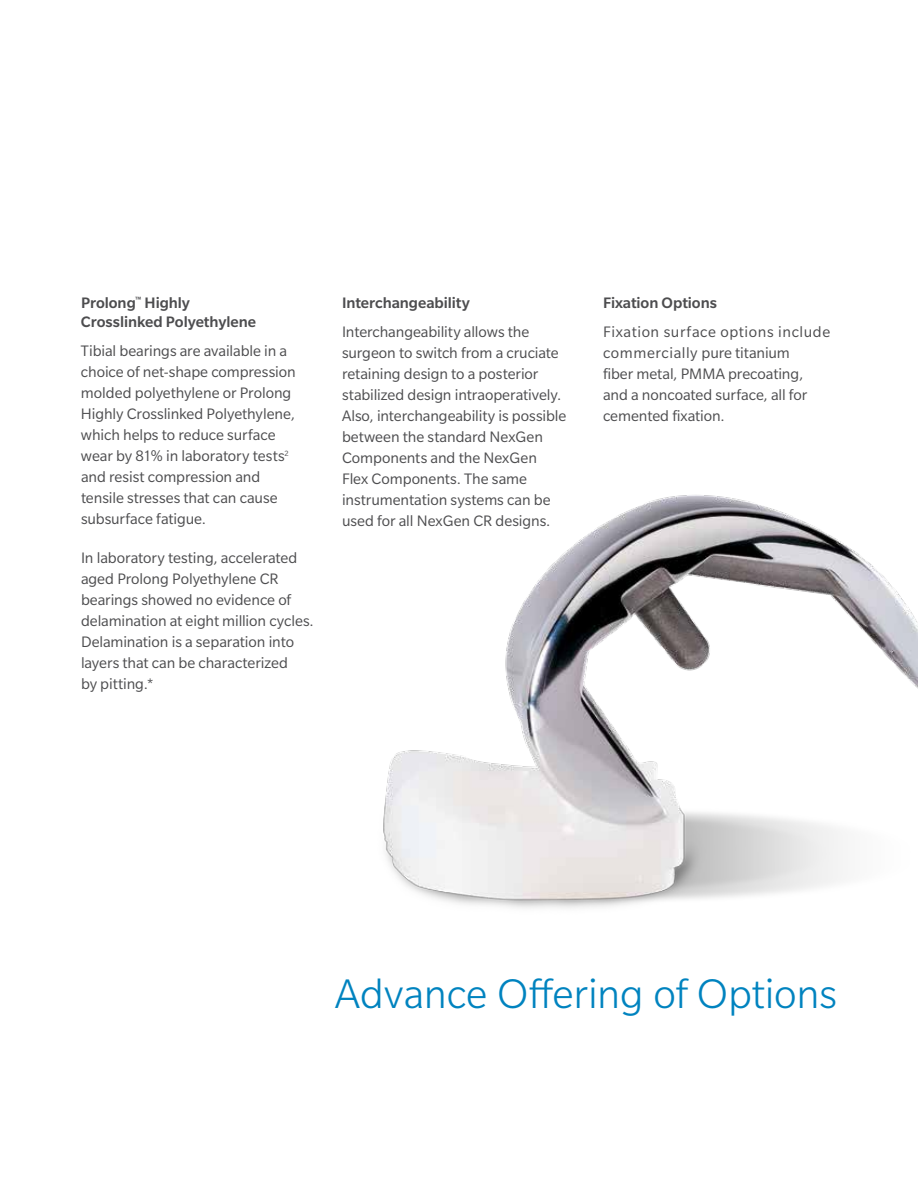
<style>
.page{position:relative;width:918px;height:1188px;background:#fff}
.page>*{position:absolute;margin:0;border:0;box-sizing:border-box;transform-origin:0 0}
.t1{font:300 45px "Slate Pro";letter-spacing:-.005em;color:#0083bf}
.t2{font:16.5px/21px "Slate Pro";letter-spacing:-.005em;color:#4d4d4f}
.t3{font:500 16.5px/19.5px "Slate Pro";letter-spacing:-.005em;color:#4d4d4f}
</style>
<div class="page">
<img style="left:383px;top:495px;width:535px;height:414px">
<p class="t3" style="left:81px;top:293px;width:177px">Prolong<sup>™</sup> Highly<br>Crosslinked Polyethylene</p>
<p class="t2" style="left:81px;top:341px;width:216px">Tibial bearings are available in a choice of net-shape compression molded polyethylene or Prolong<br>Highly Crosslinked Polyethylene, which helps to reduce surface wear by 81% in laboratory tests<sup>2 </sup>and resist compression and tensile stresses that can cause subsurface fatigue.</p>
<p class="t2" style="left:81px;top:548px;width:234px">In laboratory testing, accelerated aged Prolong Polyethylene CR bearings showed no evidence of delamination at eight million cycles.<br>Delamination is a separation into layers that can be characterized<br>by pitting.*</p>
<p class="t3" style="left:342px;top:293px;width:129px">Interchangeability</p>
<p class="t2" style="left:342px;top:321px;width:226px">Interchangeability allows the surgeon to switch from a cruciate retaining design to a posterior stabilized design intraoperatively.<br>Also, interchangeability is possible between the standard NexGen<br>Components and the NexGen<br>Flex Components. The same instrumentation systems can be used for all NexGen CR designs.</p>
<p class="t3" style="left:603px;top:293px;width:115px">Fixation Options</p>
<p class="t2" style="left:603px;top:321px;width:229px">Fixation surface options include commercially pure titanium<br>fiber metal, PMMA precoating, and a noncoated surface, all for cemented fixation.</p>
<h1 class="t1" style="left:335px;top:970px;width:503px">Advance Offering of Options</h1>
</div>
